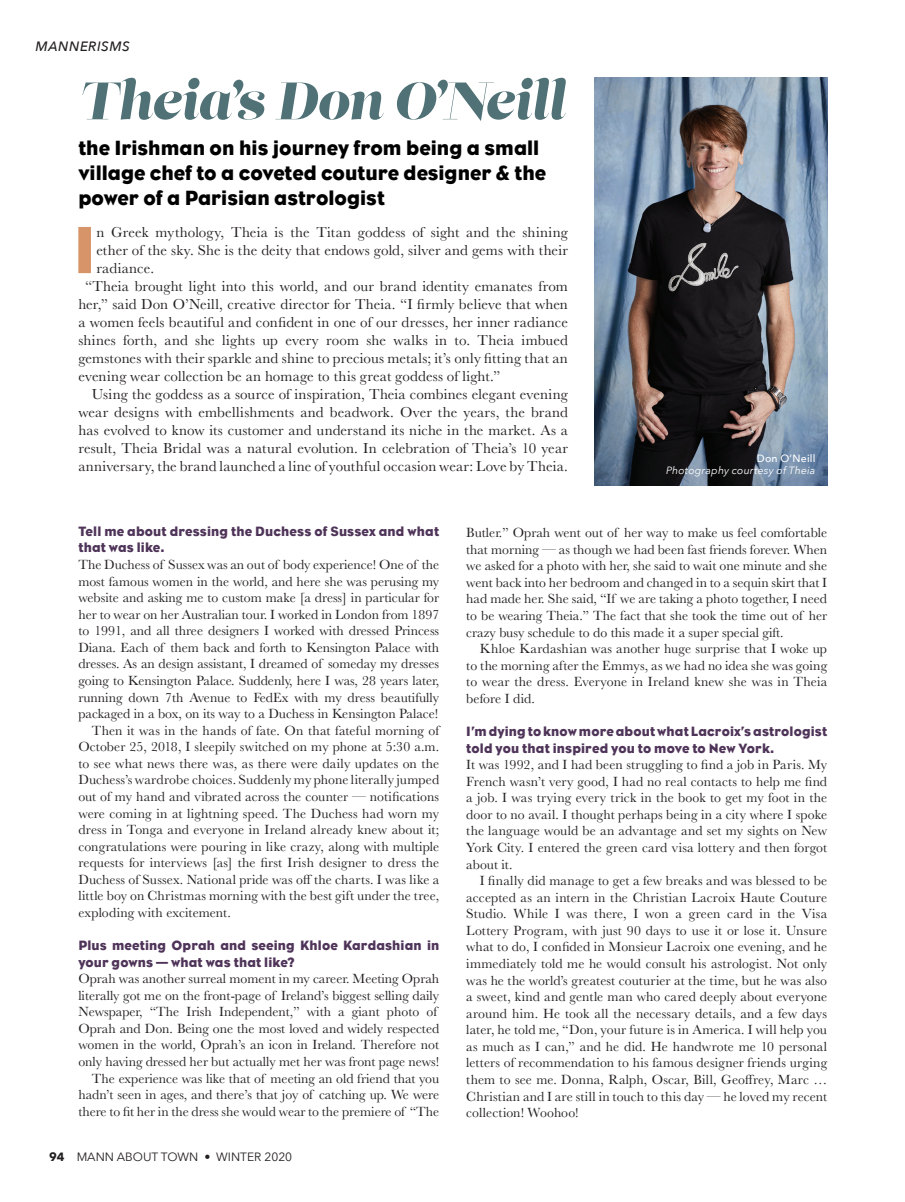
<style>
.page{position:relative;width:905px;height:1202px;background:#fff}
.page>*{position:absolute;margin:0;border:0;box-sizing:border-box;transform-origin:0 0}
.t1{font:68.1px "Eagle";color:#d79468}
.t2{font:italic 52.5px "Lust";letter-spacing:-.01em;color:#507175}
.t3{font:21px/25.2px "Eagle";color:#000}
.t4{font:15px "Baskerville";letter-spacing:.01em;color:#231f20}
.t5{font:13.8px/16.5px "Baskerville";color:#231f20;text-align:justify}
.t6{font:13.8px/16.5px "Eagle";letter-spacing:.01em;color:#4f3459}
.t7{font:italic 500 13.5px "Avenir Next";letter-spacing:.035em;color:#231f20}
.t8{font:12px "Avenir Next";color:#231f20}
.t9{font:italic 10.5px "Avenir Next";letter-spacing:.02em;color:#fff}
.t10{font:500 10.5px "Avenir Next";letter-spacing:.02em;color:#fff}
.s1{font-weight:700}
</style>
<div class="page">
<img style="left:594px;top:77px;width:233px;height:408px">
<p class="t7" style="left:36px;top:34px;width:95px">MANNERISMS</p>
<h2 class="t2" style="left:78px;top:68px;width:488px">Theia’s Don O’Neill</h2>
<h3 class="t3" style="left:78px;top:135px;width:469px">the Irishman on his journey from being a small village chef to a coveted couture designer &amp; the power of a Parisian astrologist</h3>
<h1 class="t1" style="left:73px;top:211px;width:24px">I</h1>
<p class="t4" style="left:96px;top:223px;width:473px">n Greek mythology, Theia is the Titan goddess of sight and the shining</p>
<p class="t4" style="left:96px;top:241px;width:473px">ether of the sky. She is the deity that endows gold, silver and gems with their</p>
<p class="t4" style="left:96px;top:259px;width:59px">radiance.</p>
<p class="t4" style="left:85px;top:277px;width:484px">“Theia brought light into this world, and our brand identity emanates from</p>
<p class="t4" style="left:78px;top:295px;width:491px">her,” said Don O’Neill, creative director for Theia. “I firmly believe that when</p>
<p class="t4" style="left:78px;top:313px;width:491px">a women feels beautiful and confident in one of our dresses, her inner radiance</p>
<p class="t4" style="left:78px;top:331px;width:491px">shines forth, and she lights up every room she walks in to. Theia imbued</p>
<p class="t4" style="left:78px;top:349px;width:491px">gemstones with their sparkle and shine to precious metals; it’s only fitting that an</p>
<p class="t4" style="left:78px;top:367px;width:423px">evening wear collection be an homage to this great goddess of light.”</p>
<p class="t4" style="left:92px;top:385px;width:477px">Using the goddess as a source of inspiration, Theia combines elegant evening</p>
<p class="t4" style="left:78px;top:403px;width:491px">wear designs with embellishments and beadwork. Over the years, the brand</p>
<p class="t4" style="left:78px;top:421px;width:491px">has evolved to know its customer and understand its niche in the market. As a</p>
<p class="t4" style="left:78px;top:439px;width:491px">result, Theia Bridal was a natural evolution. In celebration of Theia’s 10 year</p>
<p class="t4" style="left:78px;top:457px;width:491px">anniversary, the brand launched a line of youthful occasion wear: Love by Theia.</p>
<p class="t10" style="left:756px;top:449px;width:60px">Don O’Neill</p>
<p class="t9" style="left:666px;top:462px;width:151px">Photography courtesy of Theia</p>
<p class="t6" style="left:78px;top:523px;width:362px">Tell me about dressing the Duchess of Sussex and what that was like.</p>
<p class="t5" style="left:78px;top:556px;width:362px">The Duchess of Sussex was an out of body experience! One of the</p>
<p class="t5" style="left:78px;top:573px;width:362px">most famous women in the world, and here she was perusing my</p>
<p class="t5" style="left:78px;top:589px;width:362px">website and asking me to custom make [a dress] in particular for</p>
<p class="t5" style="left:78px;top:606px;width:362px">her to wear on her Australian tour. I worked in London from 1897</p>
<p class="t5" style="left:78px;top:623px;width:362px">to 1991, and all three designers I worked with dressed Princess</p>
<p class="t5" style="left:78px;top:639px;width:362px">Diana. Each of them back and forth to Kensington Palace with</p>
<p class="t5" style="left:78px;top:656px;width:362px">dresses. As an design assistant, I dreamed of someday my dresses</p>
<p class="t5" style="left:78px;top:672px;width:362px">going to Kensington Palace. Suddenly, here I was, 28 years later,</p>
<p class="t5" style="left:78px;top:689px;width:362px">running down 7th Avenue to FedEx with my dress beautifully</p>
<p class="t5" style="left:78px;top:705px;width:361px">packaged in a box, on its way to a Duchess in Kensington Palace!</p>
<p class="t5" style="left:92px;top:722px;width:349px">Then it was in the hands of fate. On that fateful morning of</p>
<p class="t5" style="left:78px;top:738px;width:362px">October 25, 2018, I sleepily switched on my phone at 5:30 a.m.</p>
<p class="t5" style="left:78px;top:755px;width:362px">to see what news there was, as there were daily updates on the</p>
<p class="t5" style="left:78px;top:772px;width:362px">Duchess’s wardrobe choices. Suddenly my phone literally jumped</p>
<p class="t5" style="left:78px;top:788px;width:362px">out of my hand and vibrated across the counter — notifications</p>
<p class="t5" style="left:78px;top:805px;width:362px">were coming in at lightning speed. The Duchess had worn my</p>
<p class="t5" style="left:78px;top:821px;width:362px">dress in Tonga and everyone in Ireland already knew about it;</p>
<p class="t5" style="left:78px;top:838px;width:362px">congratulations were pouring in like crazy, along with multiple</p>
<p class="t5" style="left:78px;top:854px;width:362px">requests for interviews [as] the first Irish designer to dress the</p>
<p class="t5" style="left:78px;top:871px;width:362px">Duchess of Sussex. National pride was off the charts. I was like a</p>
<p class="t5" style="left:78px;top:887px;width:362px">little boy on Christmas morning with the best gift under the tree,</p>
<p class="t5" style="left:78px;top:904px;width:154px">exploding with excitement.</p>
<p class="t6" style="left:78px;top:937px;width:362px">Plus meeting Oprah and seeing Khloe Kardashian in your gowns — what was that like?</p>
<p class="t5" style="left:78px;top:970px;width:362px;text-align:right">Oprah was another surreal moment in my career. Meeting Oprah literally got me on the front-page of Ireland’s biggest selling daily Newspaper, “The Irish Independent,” with a giant photo of Oprah and Don. Being one the most loved and widely respected women in the world, Oprah’s an icon in Ireland. Therefore not only having dressed her but actually met her was front page news!<br>The experience was like that of meeting an old friend that you hadn’t seen in ages, and there’s that joy of catching up. We were there to fit her in the dress she would wear to the premiere of “The</p>
<p class="t8" style="left:49px;top:1146px;width:244px"><span class="s1">94</span> MANN ABOUT TOWN • WINTER 2020</p>
<p class="t5" style="left:466px;top:524px;width:362px">Butler.” Oprah went out of her way to make us feel comfortable that morning — as though we had been fast friends forever. When we asked for a photo with her, she said to wait one minute and she went back into her bedroom and changed in to a sequin skirt that I had made her. She said, “If we are taking a photo together, I need to be wearing Theia.” The fact that she took the time out of her crazy busy schedule to do this made it a super special gift.</p>
<p class="t5" style="left:466px;top:640px;width:362px;text-indent:13px">Khloe Kardashian was another huge surprise that I woke up to the morning after the Emmys, as we had no idea she was going to wear the dress. Everyone in Ireland knew she was in Theia before I did.</p>
<p class="t6" style="left:466px;top:723px;width:362px">I’m dying to know more about what Lacroix’s astrologist told you that inspired you to move to New York.</p>
<p class="t5" style="left:466px;top:756px;width:362px">It was 1992, and I had been struggling to find a job in Paris. My French wasn’t very good, I had no real contacts to help me find a job. I was trying every trick in the book to get my foot in the door to no avail. I thought perhaps being in a city where I spoke the language would be an advantage and set my sights on New York City. I entered the green card visa lottery and then forgot about it.</p>
<p class="t5" style="left:466px;top:872px;width:362px;text-indent:13px">I finally did manage to get a few breaks and was blessed to be accepted as an intern in the Christian Lacroix Haute Couture Studio. While I was there, I won a green card in the Visa Lottery Program, with just 90 days to use it or lose it. Unsure what to do, I confided in Monsieur Lacroix one evening, and he immediately told me he would consult his astrologist. Not only was he the world’s greatest couturier at the time, but he was also a sweet, kind and gentle man who cared deeply about everyone around him. He took all the necessary details, and a few days later, he told me, “Don, your future is in America. I will help you as much as I can,” and he did. He handwrote me 10 personal letters of recommendation to his famous designer friends urging them to see me. Donna, Ralph, Oscar, Bill, Geoffrey, Marc … Christian and I are still in touch to this day — he loved my recent collection! Woohoo!</p>
</div>
